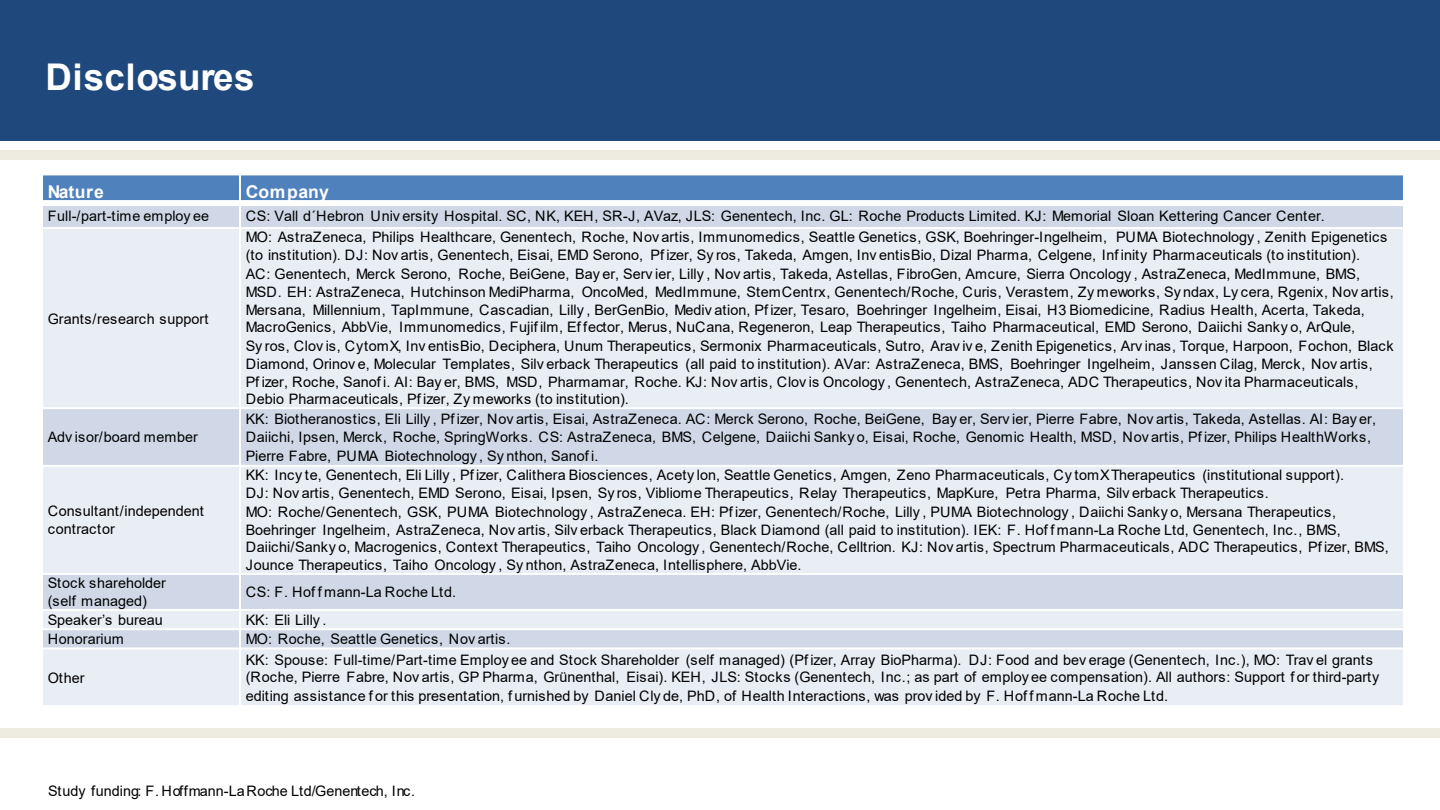
<style>
.page{position:relative;width:1440px;height:810px;background:#fff}
.page>*{position:absolute;margin:0;border:0;box-sizing:border-box;transform-origin:0 0}
.t1{font:700 36.8px "Arial";letter-spacing:.01em;color:#fff}
.t2{font:700 17.6px "Arial";letter-spacing:.025em;color:#fff}
.t3{font:14.4px/17.6px "Arial";color:#000}
</style>
<div class="page">
<div style="left:0;top:150px;width:1440px;height:10px;background:#eeece1"></div>
<div style="left:0;top:728px;width:1440px;height:10px;background:#eeece1"></div>
<div style="left:42px;top:174px;width:198px;height:29px;background:#4f81bd"></div>
<div style="left:240px;top:174px;width:1164px;height:29px;background:#4f81bd"></div>
<div style="left:42px;top:203px;width:198px;height:25px;background:#d0d8e8"></div>
<div style="left:240px;top:203px;width:1164px;height:25px;background:#d0d8e8"></div>
<div style="left:42px;top:228px;width:198px;height:180px;background:#e9edf4"></div>
<div style="left:240px;top:228px;width:1164px;height:180px;background:#e9edf4"></div>
<div style="left:42px;top:408px;width:198px;height:58px;background:#d0d8e8"></div>
<div style="left:240px;top:408px;width:1164px;height:58px;background:#d0d8e8"></div>
<div style="left:42px;top:466px;width:198px;height:108px;background:#e9edf4"></div>
<div style="left:240px;top:466px;width:1164px;height:108px;background:#e9edf4"></div>
<div style="left:42px;top:574px;width:198px;height:36px;background:#d0d8e8"></div>
<div style="left:240px;top:574px;width:1164px;height:36px;background:#d0d8e8"></div>
<div style="left:42px;top:610px;width:198px;height:19px;background:#e9edf4"></div>
<div style="left:240px;top:610px;width:1164px;height:19px;background:#e9edf4"></div>
<div style="left:42px;top:629px;width:198px;height:19px;background:#d0d8e8"></div>
<div style="left:240px;top:629px;width:1164px;height:19px;background:#d0d8e8"></div>
<div style="left:42px;top:648px;width:198px;height:58px;background:#e9edf4"></div>
<div style="left:240px;top:648px;width:1164px;height:58px;background:#e9edf4"></div>
<hr style="left:239px;top:173px;width:2px;height:534px;background:#fff">
<div style="left:41px;top:200px;width:1364px;height:6px;background:#fff"></div>
<hr style="left:41px;top:227px;width:1364px;height:2px;background:#fff">
<hr style="left:41px;top:407px;width:1364px;height:2px;background:#fff">
<hr style="left:41px;top:465px;width:1364px;height:2px;background:#fff">
<hr style="left:41px;top:573px;width:1364px;height:2px;background:#fff">
<hr style="left:41px;top:609px;width:1364px;height:2px;background:#fff">
<hr style="left:41px;top:628px;width:1364px;height:2px;background:#fff">
<hr style="left:41px;top:647px;width:1364px;height:2px;background:#fff">
<hr style="left:41px;top:173px;width:2px;height:534px;background:#fff">
<hr style="left:1403px;top:173px;width:2px;height:534px;background:#fff">
<hr style="left:41px;top:173px;width:1364px;height:2px;background:#fff">
<hr style="left:41px;top:705px;width:1364px;height:2px;background:#fff">
<div style="left:0;top:0;width:1440px;height:141px;background:#1f497d"></div>
<h2 class="t1" style="left:45px;top:51px;width:211px">Disclosures</h2>
<p class="t2" style="left:48px;top:179px;width:58px">Nature</p>
<p class="t2" style="left:246px;top:179px;width:85px">Company</p>
<p class="t3" style="left:48px;top:207px;width:163px">Full-/part-time employ ee</p>
<p class="t3" style="left:246px;top:207px;width:1081px">CS: Vall d´Hebron Univ ersity Hospital. SC, NK, KEH, SR-J, AVaz, JLS: Genentech, Inc. GL: Roche Products Limited. KJ: Memorial Sloan Kettering Cancer Center.</p>
<p class="t3" style="left:48px;top:309px;width:162px">Grants/research support</p>
<p class="t3" style="left:48px;top:428px;width:152px">Adv isor/board member</p>
<p class="t3" style="left:48px;top:502px;width:157px">Consultant/independent contractor</p>
<p class="t3" style="left:246px;top:228px;width:1143px">MO: AstraZeneca, Philips Healthcare, Genentech, Roche, Nov artis, Immunomedics, Seattle Genetics, GSK, Boehringer-Ingelheim, PUMA Biotechnology , Zenith Epigenetics (to institution). DJ: Nov artis, Genentech, Eisai, EMD Serono, Pf izer, Sy ros, Takeda, Amgen, Inv entisBio, Dizal Pharma, Celgene, Inf inity Pharmaceuticals (to institution).</p>
<p class="t3" style="left:246px;top:265px;width:1150px">AC: Genentech, Merck Serono, Roche, BeiGene, Bay er, Serv ier, Lilly , Nov artis, Takeda, Astellas, FibroGen, Amcure, Sierra Oncology , AstraZeneca, MedImmune, BMS, MSD. EH: AstraZeneca, Hutchinson MediPharma, OncoMed, MedImmune, StemCentrx, Genentech/Roche, Curis, Verastem, Zy meworks, Sy ndax, Ly cera, Rgenix, Nov artis, Mersana, Millennium, TapImmune, Cascadian, Lilly , BerGenBio, Mediv ation, Pf izer, Tesaro, Boehringer Ingelheim, Eisai, H3 Biomedicine, Radius Health, Acerta, Takeda, MacroGenics, AbbVie, Immunomedics, Fujif ilm, Ef fector, Merus, NuCana, Regeneron, Leap Therapeutics, Taiho Pharmaceutical, EMD Serono, Daiichi Sanky o, ArQule,</p>
<p class="t3" style="left:246px;top:337px;width:1149px">Sy ros, Clov is, CytomX, Inv entisBio, Deciphera, Unum Therapeutics, Sermonix Pharmaceuticals, Sutro, Arav iv e, Zenith Epigenetics, Arv inas, Torque, Harpoon, Fochon, Black Diamond, Orinov e, Molecular Templates, Silv erback Therapeutics (all paid to institution). AVar: AstraZeneca, BMS, Boehringer Ingelheim, Janssen Cilag, Merck, Nov artis,<br>Pf izer, Roche, Sanof i. AI: Bay er, BMS, MSD, Pharmamar, Roche. KJ: Nov artis, Clov is Oncology , Genentech, AstraZeneca, ADC Therapeutics, Nov ita Pharmaceuticals, Debio Pharmaceuticals, Pf izer, Zy meworks (to institution).</p>
<p class="t3" style="left:246px;top:410px;width:1132px">KK: Biotheranostics, Eli Lilly , Pf izer, Nov artis, Eisai, AstraZeneca. AC: Merck Serono, Roche, BeiGene, Bay er, Serv ier, Pierre Fabre, Nov artis, Takeda, Astellas. AI: Bay er,<br>Daiichi, Ipsen, Merck, Roche, SpringWorks. CS: AstraZeneca, BMS, Celgene, Daiichi Sanky o, Eisai, Roche, Genomic Health, MSD, Nov artis, Pf izer, Philips HealthWorks,</p>
<p class="t3" style="left:246px;top:447px;width:354px">Pierre Fabre, PUMA Biotechnology , Sy nthon, Sanof i.</p>
<p class="t3" style="left:246px;top:466px;width:1100px">KK: Incy te, Genentech, Eli Lilly , Pf izer, Calithera Biosciences, Acety lon, Seattle Genetics, Amgen, Zeno Pharmaceuticals, Cy tomXTherapeutics (institutional support).<br>DJ: Nov artis, Genentech, EMD Serono, Eisai, Ipsen, Sy ros, Vibliome Therapeutics, Relay Therapeutics, MapKure, Petra Pharma, Silv erback Therapeutics.</p>
<p class="t3" style="left:246px;top:503px;width:1145px">MO: Roche/Genentech, GSK, PUMA Biotechnology , AstraZeneca. EH: Pf izer, Genentech/Roche, Lilly , PUMA Biotechnology , Daiichi Sanky o, Mersana Therapeutics, Boehringer Ingelheim, AstraZeneca, Nov artis, Silv erback Therapeutics, Black Diamond (all paid to institution). IEK: F. Hof f mann-La Roche Ltd, Genentech, Inc., BMS, Daiichi/Sanky o, Macrogenics, Context Therapeutics, Taiho Oncology , Genentech/Roche, Celltrion. KJ: Nov artis, Spectrum Pharmaceuticals, ADC Therapeutics, Pf izer, BMS, Jounce Therapeutics, Taiho Oncology , Sy nthon, AstraZeneca, Intellisphere, AbbVie.</p>
<p class="t3" style="left:48px;top:574px;width:120px">Stock shareholder (self managed)</p>
<p class="t3" style="left:246px;top:583px;width:212px">CS: F. Hof f mann-La Roche Ltd.</p>
<p class="t3" style="left:48px;top:611px;width:117px">Speaker’s bureau</p>
<p class="t3" style="left:246px;top:611px;width:82px">KK: Eli Lilly .</p>
<p class="t3" style="left:48px;top:630px;width:77px">Honorarium</p>
<p class="t3" style="left:246px;top:630px;width:266px">MO: Roche, Seattle Genetics, Nov artis.</p>
<p class="t3" style="left:48px;top:668px;width:38px">Other</p>
<p class="t3" style="left:246px;top:650px;width:1135px">KK: Spouse: Full-time/Part-time Employ ee and Stock Shareholder (self managed) (Pf izer, Array BioPharma). DJ: Food and bev erage (Genentech, Inc.), MO: Trav el grants (Roche, Pierre Fabre, Nov artis, GP Pharma, Grünenthal, Eisai). KEH, JLS: Stocks (Genentech, Inc.; as part of employ ee compensation). All authors: Support f or third-party</p>
<p class="t3" style="left:246px;top:687px;width:924px">editing assistance f or this presentation, f urnished by Daniel Cly de, PhD, of Health Interactions, was prov ided by F. Hof f mann-La Roche Ltd.</p>
<p class="t3" style="left:48px;top:781px;width:369px">Study funding: F. Hoffmann-La Roche Ltd/Genentech, Inc.</p>
</div>
